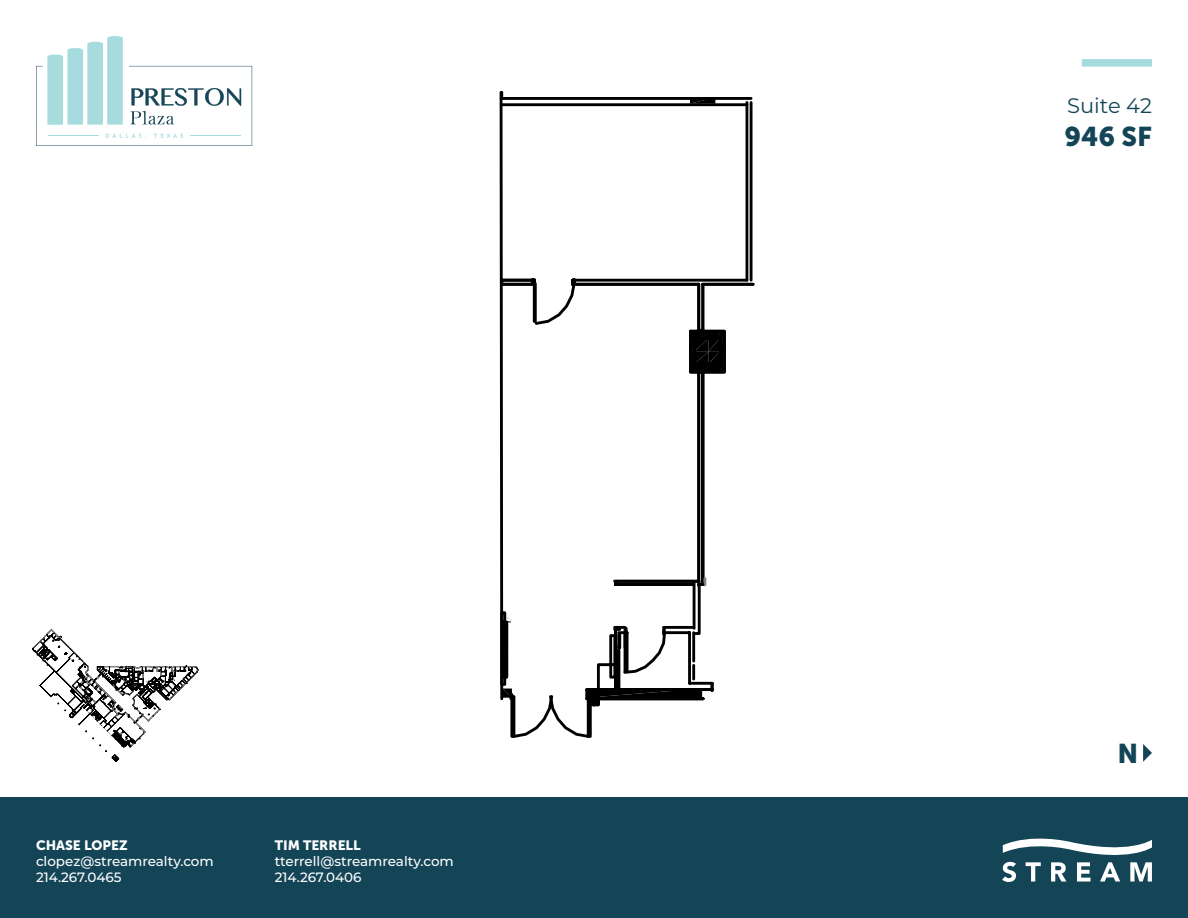
<style>
.page{position:relative;width:1188px;height:918px;background:#fff}
.page>*{position:absolute;margin:0;border:0;box-sizing:border-box;transform-origin:0 0}
.t1{font:27px "Museo Sans 900";color:#144557}
.t2{font:21px "Montserrat";color:#144557}
.t3{font:500 13.5px/16.2px "Montserrat";color:#fff}
.t4{font:13.5px "Museo Sans 900";color:#fff}
</style>
<div class="page">
<div style="left:1082px;top:59px;width:70px;height:8px;background:#a6dbde"></div>
<div style="left:0;top:797px;width:1188px;height:121px;background:#144557"></div>
<svg style="left:1002px;top:838px;width:150px;height:44px"></svg>
<svg style="left:1143px;top:744px;width:9px;height:18px"></svg>
<svg style="left:36px;top:36px;width:216px;height:110px"></svg>
<svg style="left:499px;top:100px;width:256px;height:479px"></svg>
<svg style="left:529px;top:277px;width:186px;height:415px"></svg>
<svg style="left:533px;top:278px;width:44px;height:49px"></svg>
<svg style="left:690px;top:100px;width:25px;height:3px"></svg>
<hr style="left:690px;top:682px;width:22px;height:3px;background:#000">
<svg style="left:500px;top:579px;width:206px;height:159px"></svg>
<hr style="left:502px;top:97px;width:249px;height:3px;background:#000">
<hr style="left:502px;top:103px;width:245px;height:3px;background:#000">
<svg style="left:32px;top:629px;width:166px;height:133px"></svg>
<p class="t4" style="left:36px;top:837px;width:93px">CHASE LOPEZ</p>
<p class="t3" style="left:36px;top:852px;width:179px">clopez@streamrealty.com<br>214.267.0465</p>
<p class="t4" style="left:275px;top:837px;width:88px">TIM TERRELL</p>
<p class="t3" style="left:275px;top:852px;width:181px">tterrell@streamrealty.com<br>214.267.0406</p>
<h2 class="t2" style="left:1067px;top:92px;width:86px">Suite 42</h2>
<h1 class="t1" style="left:1065px;top:121px;width:89px">946 SF</h1>
<h1 class="t1" style="left:1117px;top:738px;width:22px">N</h1>
</div>
